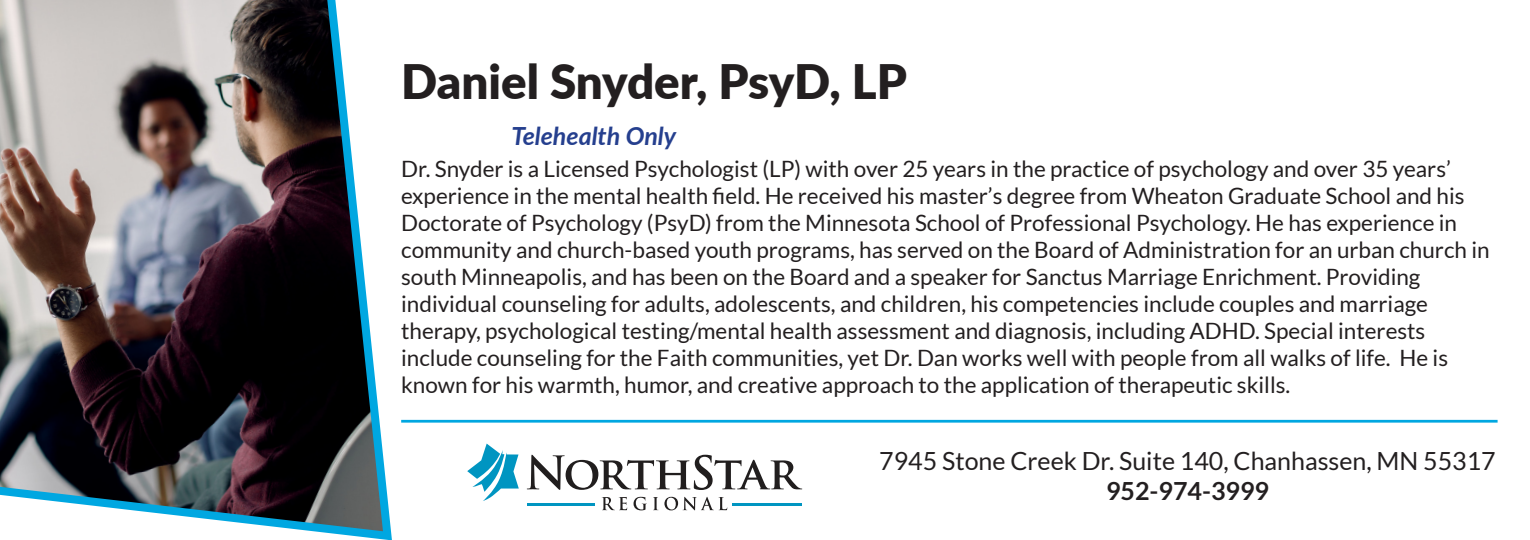
<style>
.page{position:relative;width:1530px;height:540px;background:#fff}
.page>*{position:absolute;margin:0;border:0;box-sizing:border-box;transform-origin:0 0}
.t1{font:900 47.5px "Lato";letter-spacing:-.005em;color:#231f20}
.t2{font:25px "Lato";color:#231f20}
.t3{font:italic 700 25px "Lato";color:#253f8e}
.t4{font:700 25px "Lato";color:#231f20}
.t5{font:22.5px/27px "Lato";color:#231f20}
</style>
<div class="page">
<img style="left:0;top:0;width:392px;height:540px">
<svg style="left:467px;top:444px;width:52px;height:57px"></svg>
<hr style="left:527px;top:503px;width:67px;height:3px;background:#0095c1">
<hr style="left:733px;top:503px;width:69px;height:3px;background:#0095c1">
<svg style="left:602px;top:497px;width:125px;height:13px"></svg>
<svg style="left:527px;top:455px;width:275px;height:35px"></svg>
<hr style="left:401px;top:420px;width:1097px;height:3px;background:#00a7e1">
<p class="t1" style="left:401px;top:46px;width:507px">Daniel Snyder, PsyD, LP</p>
<p class="t3" style="left:511px;top:117px;width:166px">Telehealth Only</p>
<p class="t5" style="left:401px;top:155px;width:1090px">Dr. Snyder is a Licensed Psychologist (LP) with over 25 years in the practice of psychology and over 35 years’ experience in the mental health field. He received his master’s degree from Wheaton Graduate School and his Doctorate of Psychology (PsyD) from the Minnesota School of Professional Psychology. He has experience in community and church-based youth programs, has served on the Board of Administration for an urban church in south Minneapolis, and has been on the Board and a speaker for Sanctus Marriage Enrichment. Providing</p>
<p class="t5" style="left:401px;top:290px;width:1028px">individual counseling for adults, adolescents, and children, his competencies include couples and marriage</p>
<p class="t5" style="left:401px;top:317px;width:1048px">therapy, psychological testing/mental health assessment and diagnosis, including ADHD. Special interests include counseling for the Faith communities, yet Dr. Dan works well with people from all walks of life. He is known for his warmth, humor, and creative approach to the application of therapeutic skills.</p>
<p class="t2" style="left:879px;top:447px;width:618px">7945 Stone Creek Dr. Suite 140, Chanhassen, MN 55317</p>
<p class="t4" style="left:1106px;top:477px;width:164px">952-974-3999</p>
</div>
